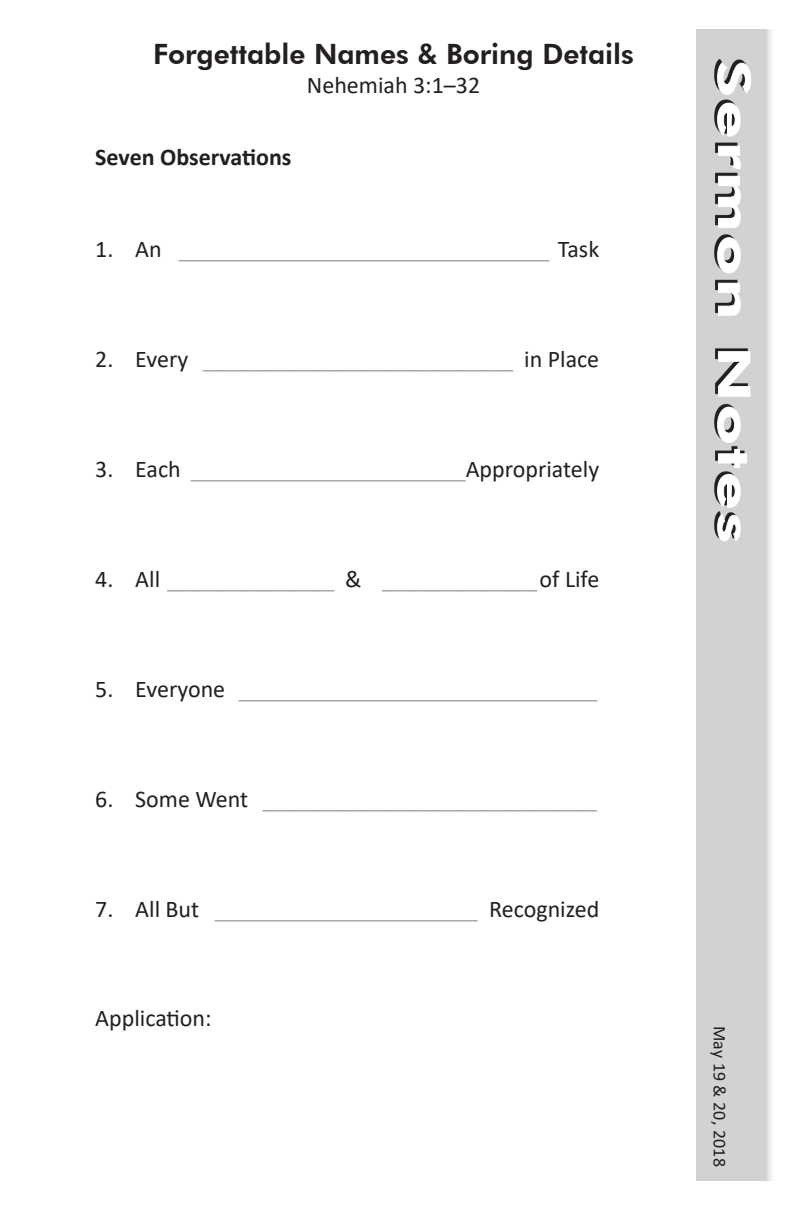
<style>
.page{position:relative;width:792px;height:1224px;background:#fff}
.page>*{position:absolute;margin:0;border:0;box-sizing:border-box;transform-origin:0 0}
.t1{font:800 44px "Futura BT";letter-spacing:.05em;color:#fff;scale:1.5 1}
.t2{font:800 28px "Futura BT";color:#231f20}
.t3{font:24px "Calibri";color:#a8a9ad}
.t4{font:24px "Calibri";color:#231f20}
.t5{font:700 24px "Calibri";color:#231f20}
.t6{font:18px "Calibri";letter-spacing:.01em;color:#231f20}
.s1{color:#231f20}
</style>
<div class="page">
<div style="left:696px;top:29px;width:79px;height:1152px;background:#d1d2d4"></div>
<svg style="left:714px;top:59px;width:34px;height:478px"></svg>
<svg style="left:717px;top:61px;width:34px;height:34px"></svg>
<svg style="left:717px;top:102px;width:24px;height:35px"></svg>
<svg style="left:717px;top:145px;width:24px;height:84px"></svg>
<svg style="left:717px;top:237px;width:24px;height:37px"></svg>
<svg style="left:717px;top:282px;width:24px;height:34px"></svg>
<svg style="left:717px;top:351px;width:34px;height:46px"></svg>
<svg style="left:717px;top:406px;width:31px;height:136px"></svg>
<p class="t2" style="left:153px;top:38px;width:482px">Forgettable Names &amp; Boring Details</p>
<p class="t4" style="left:307px;top:69px;width:175px">Nehemiah 3:1–32</p>
<p class="t5" style="left:95px;top:140px;width:198px">Seven Observations</p>
<p class="t3" style="left:95px;top:233px;width:506px"><span class="s1">1. An</span> _______________________________ <span class="s1">Task</span></p>
<p class="t3" style="left:95px;top:343px;width:505px"><span class="s1">2. Every</span> __________________________ <span class="s1">in Place</span></p>
<p class="t3" style="left:95px;top:453px;width:506px"><span class="s1">3. Each</span> _______________________<span class="s1">Appropriately</span></p>
<p class="t3" style="left:95px;top:563px;width:506px"><span class="s1">4. All</span> ______________ <span class="s1">&amp;</span> _____________<span class="s1">of Life</span></p>
<p class="t3" style="left:95px;top:673px;width:504px"><span class="s1">5. Everyone</span> ______________________________</p>
<p class="t3" style="left:95px;top:783px;width:504px"><span class="s1">6. Some Went</span> ____________________________</p>
<p class="t3" style="left:95px;top:893px;width:506px"><span class="s1">7. All But</span> ______________________ <span class="s1">Recognized</span></p>
<p class="t4" style="left:95px;top:1002px;width:118px">Application:</p>
<p class="t1" style="left:761px;top:60px;width:323px;rotate:90deg">Sermon Notes</p>
<p class="t6" style="left:732px;top:1026px;width:142px;rotate:90deg">May 19 &amp; 20, 2018</p>
</div>
